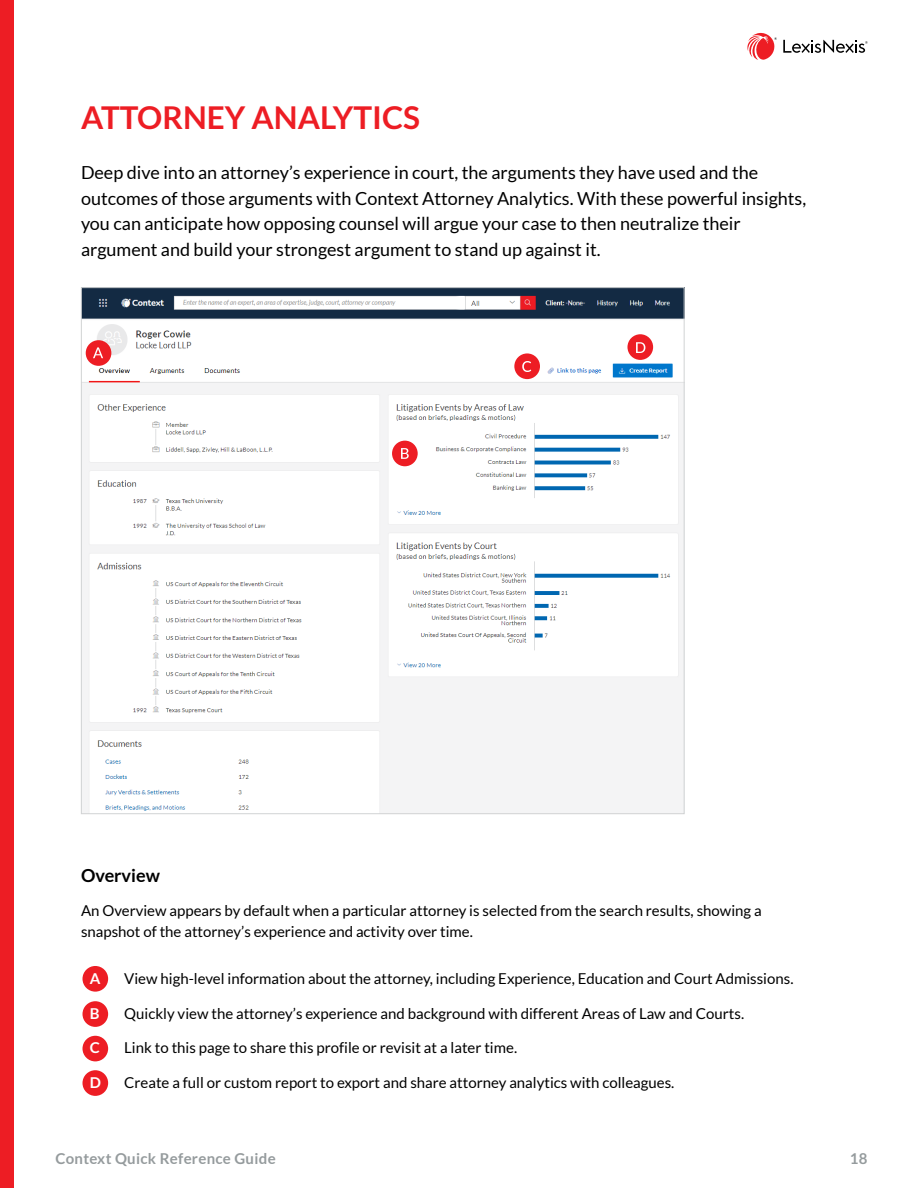
<style>
.page{position:relative;width:918px;height:1188px;background:#fff}
.page>*{position:absolute;margin:0;border:0;box-sizing:border-box;transform-origin:0 0}
.t1{font:700 31.5px "Lato";color:#ed1d24}
.t2{font:18px/25.5px "Lato";color:#000}
.t3{font:700 18px "Lato";color:#000}
.t4{font:15px/21px "Lato";color:#000}
.t5{font:700 15px "Lato";letter-spacing:.02em;color:#959b9d}
.t6{font:700 15px "Lato";color:#fff}
</style>
<div class="page">
<div style="left:0;top:0;width:14px;height:1188px;background:#ed1d24"></div>
<svg style="left:783px;top:40px;width:85px;height:13px"></svg>
<svg style="left:747px;top:32px;width:30px;height:28px"></svg>
<img style="left:83px;top:289px;width:600px;height:523px">
<div style="left:514px;top:353px;width:26px;height:26px;background:#ed1d24;border-radius:50%"></div>
<svg style="left:522px;top:361px;width:9px;height:11px"></svg>
<div style="left:392px;top:441px;width:26px;height:25px;background:#ed1d24;border-radius:50%"></div>
<svg style="left:401px;top:448px;width:8px;height:11px"></svg>
<div style="left:82px;top:966px;width:26px;height:26px;background:#ed1d24;border-radius:50%"></div>
<div style="left:82px;top:1001px;width:26px;height:26px;background:#ed1d24;border-radius:50%"></div>
<div style="left:82px;top:1036px;width:26px;height:25px;background:#ed1d24;border-radius:50%"></div>
<div style="left:82px;top:1070px;width:26px;height:26px;background:#ed1d24;border-radius:50%"></div>
<div style="left:627px;top:334px;width:26px;height:26px;background:#ed1d24;border-radius:50%"></div>
<svg style="left:636px;top:342px;width:9px;height:11px"></svg>
<div style="left:86px;top:340px;width:25px;height:26px;background:#ed1d24;border-radius:50%"></div>
<svg style="left:93px;top:347px;width:10px;height:11px"></svg>
<h1 class="t1" style="left:81px;top:100px;width:341px">ATTORNEY ANALYTICS</h1>
<p class="t2" style="left:81px;top:160px;width:727px">Deep dive into an attorney’s experience in court, the arguments they have used and the outcomes of those arguments with Context Attorney Analytics. With these powerful insights, you can anticipate how opposing counsel will argue your case to then neutralize their argument and build your strongest argument to stand up against it.</p>
<p class="t3" style="left:81px;top:865px;width:80px">Overview</p>
<p class="t4" style="left:81px;top:900px;width:682px">An Overview appears by default when a particular attorney is selected from the search results, showing a snapshot of the attorney’s experience and activity over time.</p>
<p class="t6" style="left:90px;top:970px;width:12px">A</p>
<p class="t4" style="left:124px;top:968px;width:671px">View high-level information about the attorney, including Experience, Education and Court Admissions.</p>
<p class="t6" style="left:90px;top:1004px;width:11px">B</p>
<p class="t4" style="left:124px;top:1002px;width:621px">Quickly view the attorney’s experience and background with different Areas of Law and Courts.</p>
<p class="t6" style="left:90px;top:1039px;width:12px">C</p>
<p class="t4" style="left:124px;top:1037px;width:394px">Link to this page to share this profile or revisit at a later time.</p>
<p class="t6" style="left:90px;top:1073px;width:13px">D</p>
<p class="t4" style="left:124px;top:1071px;width:552px">Create a full or custom report to export and share attorney analytics with colleagues.</p>
<p class="t5" style="left:55px;top:1149px;width:222px">Context Quick Reference Guide</p>
<p class="t5" style="left:850px;top:1149px;width:19px">18</p>
</div>
